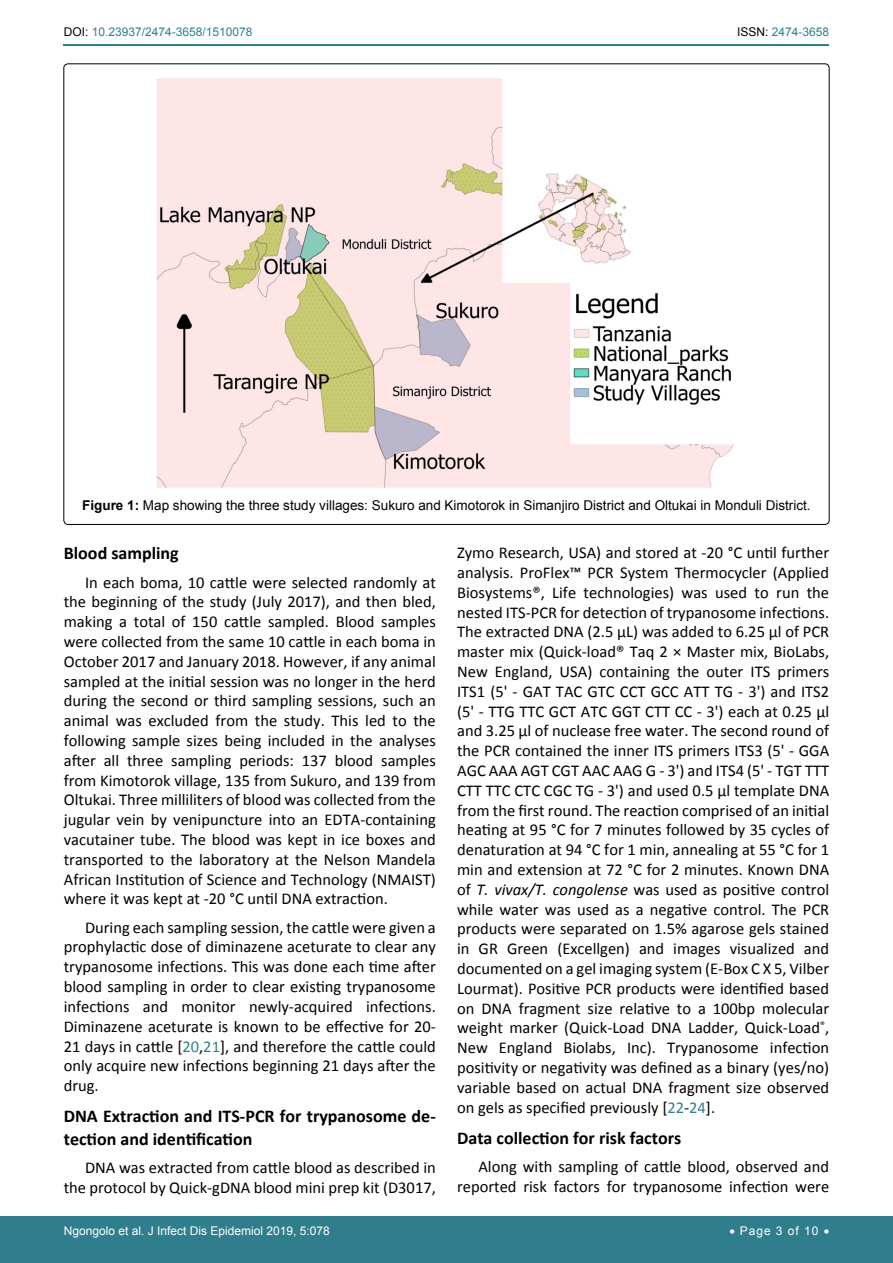
<style>
.page{position:relative;width:893px;height:1263px;background:#fff}
.page>*{position:absolute;margin:0;border:0;box-sizing:border-box;transform-origin:0 0}
.t1{font:700 18px/22.5px "Calibri";color:#000}
.t2{font:16.5px/19.8px "Calibri";color:#000;text-align:justify}
.t3{font:13.5px "Arial";color:#000}
.t4{font:12px "Arial";color:#fff}
.t5{font:12px "Arial";color:#30808d}
.s1{color:#000}
.s2{font-weight:700}
.s3{color:#30808d}
.s4{font-style:italic}
</style>
<div class="page">
<hr style="left:64px;top:45px;width:765px;height:1px;background:#30808d">
<div style="left:0;top:1217px;width:893px;height:46px;background:#307d8d"></div>
<img style="left:156px;top:78px;width:578px;height:410px">
<p class="t5" style="left:64px;top:24px;width:190px"><span class="s1">DOI:</span> 10.23937/2474-3658/1510078</p>
<p class="t5" style="left:737px;top:24px;width:94px"><span class="s1">ISSN:</span> 2474-3658</p>
<p class="t3" style="left:82px;top:497px;width:730px"><span class="s2">Figure 1:</span> Map showing the three study villages: Sukuro and Kimotorok in Simanjiro District and Oltukai in Monduli District.</p>
<p class="t1" style="left:64px;top:542px;width:117px">Blood sampling</p>
<p class="t2" style="left:64px;top:572px;width:374px;text-indent:21px">In each boma, 10 cattle were selected randomly at the beginning of the study (July 2017), and then bled, making a total of 150 cattle sampled. Blood samples were collected from the same 10 cattle in each boma in October 2017 and January 2018. However, if any animal sampled at the initial session was no longer in the herd during the second or third sampling sessions, such an animal was excluded from the study. This led to the following sample sizes being included in the analyses after all three sampling periods: 137 blood samples from Kimotorok village, 135 from Sukuro, and 139 from Oltukai. Three milliliters of blood was collected from the jugular vein by venipuncture into an EDTA-containing vacutainer tube. The blood was kept in ice boxes and transported to the laboratory at the Nelson Mandela African Institution of Science and Technology (NMAIST) where it was kept at -20 °C until DNA extraction.</p>
<p class="t2" style="left:64px;top:917px;width:374px;text-indent:21px">During each sampling session, the cattle were given a prophylactic dose of diminazene aceturate to clear any trypanosome infections. This was done each time after blood sampling in order to clear existing trypanosome infections and monitor newly-acquired infections.<br>Diminazene aceturate is known to be effective for 20- 21 days in cattle [<span class="s3">20</span>,<span class="s3">21</span>], and therefore the cattle could only acquire new infections beginning 21 days after the drug.</p>
<p class="t1" style="left:64px;top:1105px;width:374px">DNA Extraction and ITS-PCR for trypanosome de&shy;tection and identification</p>
<p class="t2" style="left:64px;top:1157px;width:374px;text-align:right">DNA was extracted from cattle blood as described in the protocol by Quick-gDNA blood mini prep kit (D3017,</p>
<p class="t2" style="left:457px;top:543px;width:374px">Zymo Research, USA) and stored at -20 °C until further analysis. ProFlex™ PCR System Thermocycler (Applied Biosystems®, Life technologies) was used to run the nested ITS-PCR for detection of trypanosome infections.<br>The extracted DNA (2.5 μL) was added to 6.25 μl of PCR master mix (Quick-load® Taq 2 × Master mix, BioLabs, New England, USA) containing the outer ITS primers ITS1 (5' - GAT TAC GTC CCT GCC ATT TG - 3') and ITS2 (5' - TTG TTC GCT ATC GGT CTT CC - 3') each at 0.25 μl and 3.25 μl of nuclease free water. The second round of the PCR contained the inner ITS primers ITS3 (5' - GGA AGC AAA AGT CGT AAC AAG G - 3') and ITS4 (5' - TGT TTT CTT TTC CTC CGC TG - 3') and used 0.5 μl template DNA from the first round. The reaction comprised of an initial heating at 95 °C for 7 minutes followed by 35 cycles of denaturation at 94 °C for 1 min, annealing at 55 °C for 1 min and extension at 72 °C for 2 minutes. Known DNA of <span class="s4">T. vivax/T. congolense</span> was used as positive control while water was used as a negative control. The PCR products were separated on 1.5% agarose gels stained in GR Green (Excellgen) and images visualized and documented on a gel imaging system (E-Box C X 5, Vilber Lourmat). Positive PCR products were identified based on DNA fragment size relative to a 100bp molecular weight marker (Quick-Load DNA Ladder, Quick-Load<sup>®</sup>, New England Biolabs, Inc). Trypanosome infection positivity or negativity was defined as a binary (yes/no) variable based on actual DNA fragment size observed on gels as specified previously [<span class="s3">22</span>-<span class="s3">24</span>].</p>
<p class="t1" style="left:457px;top:1126px;width:226px">Data collection for risk factors</p>
<p class="t2" style="left:457px;top:1156px;width:374px;text-align:right">Along with sampling of cattle blood, observed and reported risk factors for trypanosome infection were</p>
<p class="t4" style="left:64px;top:1223px;width:268px">Ngongolo et al. J Infect Dis Epidemiol 2019, 5:078</p>
<p class="t4" style="left:729px;top:1223px;width:101px">• Page 3 of 10 •</p>
</div>
